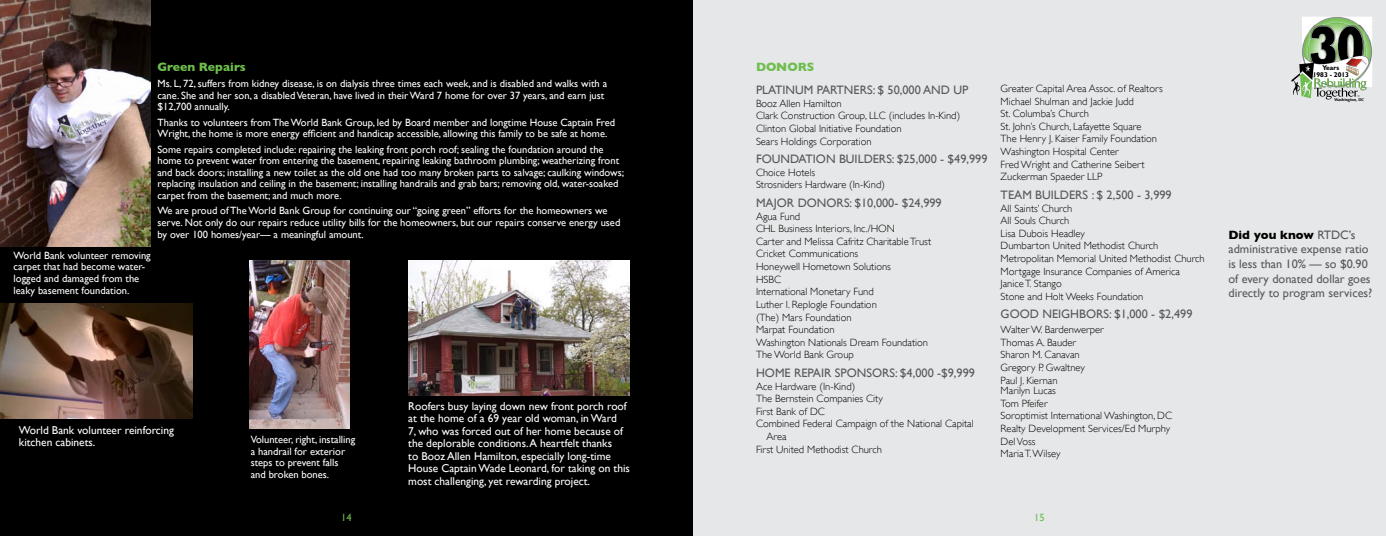
<style>
.page{position:relative;width:1386px;height:536px;background:#fff}
.page>*{position:absolute;margin:0;border:0;box-sizing:border-box;transform-origin:0 0}
.t1{font:12.25px/14.7px "Gill Sans";color:#58595b}
.t2{font:700 12.25px "Gill Sans";color:#6ebe4d}
.t3{font:11.38px/12.5px "Gill Sans";color:#fff}
.t4{font:10.5px/11.5px "Gill Sans";color:#fff}
.t5{font:300 10.5px/12.6px "Gill Sans";color:#000}
.t6{font:10.5px "Gill Sans";color:#6ebe4d}
.t7{font:700 6.91px/6.3px "Humanist 521 BT";color:#000;text-align:center}
.t8{font:900 4.11px "Zapf Humanist 601 BT";color:#000}
.s1{font-weight:700;color:#000}
</style>
<div class="page">
<div style="left:693px;top:0;width:693px;height:536px;background:#e6e7e8"></div>
<img style="left:1302px;top:17px;width:70px;height:10px">
<img style="left:1371px;top:27px;width:1px;height:60px">
<svg style="left:1292px;top:18px;width:79px;height:81px"></svg>
<div style="left:0;top:0;width:693px;height:536px;background:#000"></div>
<img style="left:408px;top:260px;width:222px;height:135px">
<img style="left:0;top:0;width:151px;height:246px">
<img style="left:0;top:303px;width:192px;height:115px">
<img style="left:249px;top:260px;width:101px;height:168px">
<p class="t2" style="left:158px;top:60px;width:90px">Green Repairs</p>
<p class="t4" style="left:158px;top:77px;width:451px">Ms. L, 72, suffers from kidney disease, is on dialysis three times each week, and is disabled and walks with a cane. She and her son, a disabled Veteran, have lived in their Ward 7 home for over 37 years, and earn just $12,700 annually.</p>
<p class="t4" style="left:158px;top:116px;width:459px">Thanks to volunteers from The World Bank Group, led by Board member and longtime House Captain Fred<br>Wright, the home is more energy efficient and handicap accessible, allowing this family to be safe at home.</p>
<p class="t4" style="left:158px;top:143px;width:468px">Some repairs completed include: repairing the leaking front porch roof; sealing the foundation around the home to prevent water from entering the basement, repairing leaking bathroom plumbing; weatherizing front and back doors; installing a new toilet as the old one had too many broken parts to salvage; caulking windows; replacing insulation and ceiling in the basement; installing handrails and grab bars; removing old, water-soaked carpet from the basement; and much more.</p>
<p class="t4" style="left:158px;top:205px;width:464px">We are proud of The World Bank Group for continuing our “going green” efforts for the homeowners we serve. Not only do our repairs reduce utility bills for the homeowners, but our repairs conserve energy used by over 100 homes/year— a meaningful amount.</p>
<p class="t4" style="left:14px;top:249px;width:139px">World Bank volunteer removing carpet that had become water&shy;logged and damaged from the leaky basement foundation.</p>
<p class="t3" style="left:19px;top:423px;width:157px">World Bank volunteer reinforcing kitchen cabinets.</p>
<p class="t4" style="left:251px;top:433px;width:106px">Volunteer, right, installing a handrail for exterior steps to prevent falls and broken bones.</p>
<p class="t3" style="left:408px;top:399px;width:223px">Roofers busy laying down new front porch roof at the home of a 69 year old woman, in Ward<br>7, who was forced out of her home because of the deplorable conditions. A heartfelt thanks<br>to Booz Allen Hamilton, especially long-time House Captain Wade Leonard, for taking on this most challenging, yet rewarding project.</p>
<p class="t2" style="left:756px;top:60px;width:60px">DONORS</p>
<p class="t1" style="left:756px;top:82px;width:214px">PLATINUM PARTNERS: $ 50,000 AND UP</p>
<p class="t5" style="left:756px;top:97px;width:206px">Booz Allen Hamilton<br>Clark Construction Group, LLC (includes In-Kind)<br>Clinton Global Initiative Foundation<br>Sears Holdings Corporation</p>
<p class="t1" style="left:756px;top:151px;width:233px">FOUNDATION BUILDERS: $25,000 - $49,999</p>
<p class="t5" style="left:756px;top:166px;width:130px">Choice Hotels<br>Strosniders Hardware (In-Kind)</p>
<p class="t1" style="left:756px;top:195px;width:187px">MAJOR DONORS: $10,000- $24,999</p>
<p class="t5" style="left:756px;top:210px;width:177px">Agua Fund<br>CHL Business Interiors, Inc./HON<br>Carter and Melissa Cafritz Charitable Trust<br>Cricket Communications<br>Honeywell Hometown Solutions<br>HSBC<br>International Monetary Fund<br>Luther I. Replogle Foundation<br>(The) Mars Foundation<br>Marpat Foundation<br>Washington Nationals Dream Foundation<br>The World Bank Group</p>
<p class="t1" style="left:756px;top:365px;width:221px">HOME REPAIR SPONSORS: $4,000 -$9,999</p>
<p class="t5" style="left:756px;top:379px;width:101px">Ace Hardware (In-Kind)</p>
<p class="t5" style="left:756px;top:392px;width:128px">The Bernstein Companies City</p>
<p class="t5" style="left:756px;top:405px;width:70px">First Bank of DC</p>
<p class="t5" style="left:756px;top:417px;width:219px">Combined Federal Campaign of the National Capital</p>
<p class="t5" style="left:766px;top:430px;width:22px">Area</p>
<p class="t5" style="left:756px;top:442px;width:128px">First United Methodist Church</p>
<p class="t5" style="left:1001px;top:82px;width:164px">Greater Capital Area Assoc. of Realtors<br>Michael Shulman and Jackie Judd<br>St. Columba’s Church<br>St. John’s Church, Lafayette Square<br>The Henry J. Kaiser Family Foundation<br>Washington Hospital Center<br>Fred Wright and Catherine Seibert<br>Zuckerman Spaeder LLP</p>
<p class="t1" style="left:1001px;top:187px;width:173px">TEAM BUILDERS : $ 2,500 - 3,999</p>
<p class="t5" style="left:1001px;top:202px;width:206px">All Saints’ Church<br>All Souls Church<br>Lisa Dubois Headley<br>Dumbarton United Methodist Church<br>Metropolitan Memorial United Methodist Church<br>Mortgage Insurance Companies of America<br>Janice T. Stango<br>Stone and Holt Weeks Foundation</p>
<p class="t1" style="left:1001px;top:307px;width:193px">GOOD NEIGHBORS: $1,000 - $2,499</p>
<p class="t5" style="left:1001px;top:323px;width:105px">Walter W. Bardenwerper<br>Thomas A. Bauder<br>Sharon M. Canavan<br>Gregory P. Gwaltney<br>Paul J. Kiernan</p>
<p class="t5" style="left:1001px;top:384px;width:173px">Marilyn Lucas<br>Tom Pfeifer<br>Soroptimist International Washington, DC<br>Realty Development Services/Ed Murphy<br>Del Voss<br>Maria T. Wilsey</p>
<p class="t6" style="left:341px;top:511px;width:12px">14</p>
<p class="t6" style="left:1034px;top:511px;width:12px">15</p>
<p class="t7" style="left:1313px;top:65px;width:38px">Years<br>1983 - 2013</p>
<p class="t8" style="left:1334px;top:97px;width:31px;rotate:1deg">Washington, DC</p>
<p class="t1" style="left:1228px;top:227px;width:145px"><span class="s1">Did you know</span> RTDC’s administrative expense ratio is less than 10% — so $0.90 of every donated dollar goes directly to program services?</p>
</div>
